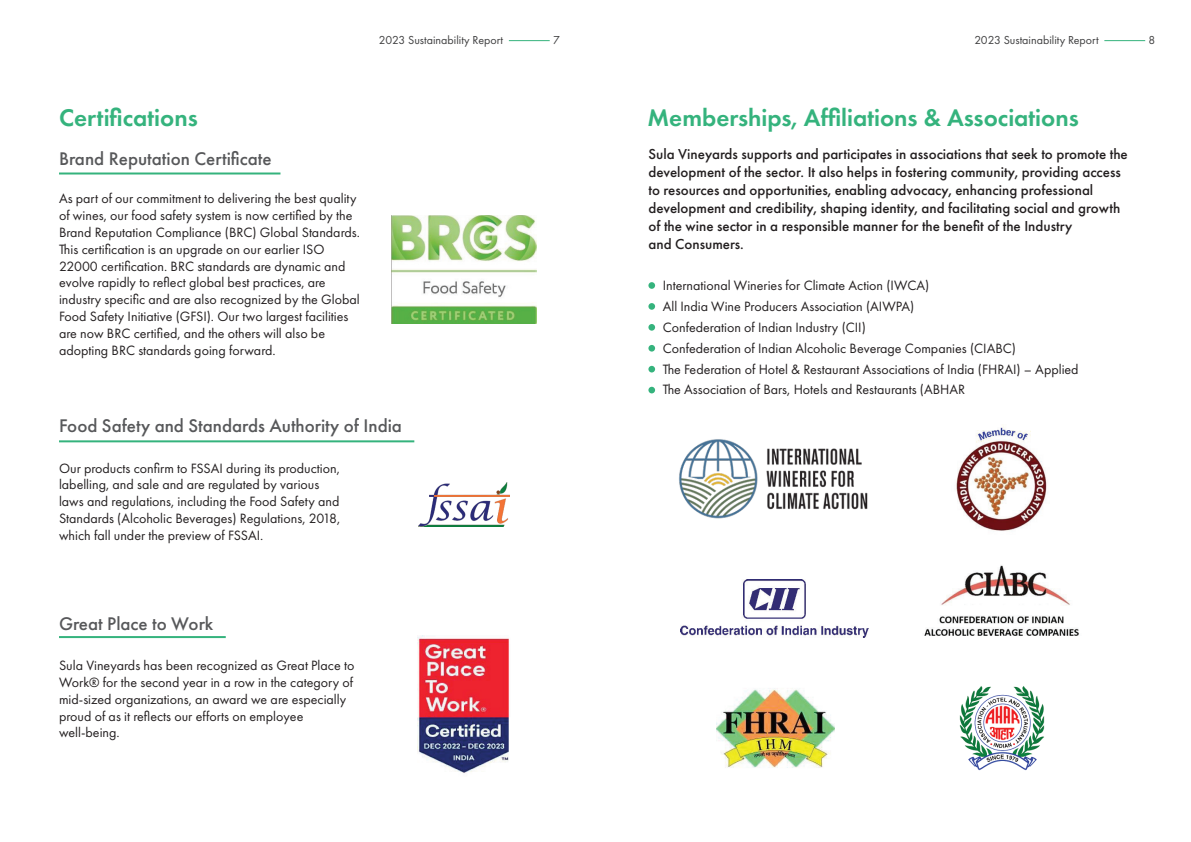
<style>
.page{position:relative;width:1191px;height:842px;background:#fff}
.page>*{position:absolute;margin:0;border:0;box-sizing:border-box;transform-origin:0 0}
.t1{font:600 25px "Futura PT";color:#35b37d}
.t2{font:500 19px "Futura PT";color:#57585a}
.t3{font:500 15px/18px "Futura PT";color:#231f20}
.t4{font:14px/16.8px "Futura PT";color:#231f20}
.t5{font:12px "Futura PT";color:#3e3e3f}
</style>
<div class="page">
<hr style="left:1104px;top:40px;width:41px;height:1px;background:#35b37d">
<hr style="left:509px;top:40px;width:41px;height:1px;background:#35b37d">
<img style="left:392px;top:215px;width:144px;height:109px">
<hr style="left:59px;top:172px;width:221px;height:2px;background:#35b37d">
<hr style="left:59px;top:440px;width:355px;height:2px;background:#35b37d">
<hr style="left:59px;top:636px;width:167px;height:2px;background:#35b37d">
<img style="left:418px;top:482px;width:92px;height:44px">
<img style="left:418px;top:636px;width:91px;height:137px">
<img style="left:679px;top:439px;width:189px;height:80px">
<img style="left:956px;top:426px;width:92px;height:105px">
<img style="left:680px;top:579px;width:188px;height:58px">
<img style="left:924px;top:565px;width:155px;height:71px">
<img style="left:716px;top:688px;width:119px;height:80px">
<img style="left:959px;top:686px;width:86px;height:85px">
<div style="left:648px;top:282px;width:7px;height:7px;background:#35b37d;border-radius:50%"></div>
<div style="left:648px;top:303px;width:7px;height:7px;background:#35b37d;border-radius:50%"></div>
<div style="left:648px;top:324px;width:7px;height:7px;background:#35b37d;border-radius:50%"></div>
<div style="left:648px;top:345px;width:7px;height:7px;background:#35b37d;border-radius:50%"></div>
<div style="left:648px;top:366px;width:7px;height:6px;background:#35b37d;border-radius:50%"></div>
<div style="left:648px;top:387px;width:7px;height:6px;background:#35b37d;border-radius:50%"></div>
<p class="t5" style="left:379px;top:33px;width:126px">2023 Sustainability Report</p>
<p class="t5" style="left:553px;top:33px;width:8px">7</p>
<p class="t5" style="left:974px;top:33px;width:126px">2023 Sustainability Report</p>
<p class="t5" style="left:1148px;top:33px;width:8px">8</p>
<p class="t1" style="left:59px;top:102px;width:140px">Certifications</p>
<p class="t1" style="left:647px;top:102px;width:433px">Memberships, Affiliations &amp; Associations</p>
<p class="t2" style="left:59px;top:147px;width:214px">Brand Reputation Certificate</p>
<p class="t3" style="left:648px;top:145px;width:481px">Sula Vineyards supports and participates in associations that seek to promote the development of the sector. It also helps in fostering community, providing access to resources and opportunities, enabling advocacy, enhancing professional development and credibility, shaping identity, and facilitating social and growth of the wine sector in a responsible manner for the benefit of the Industry</p>
<p class="t3" style="left:648px;top:235px;width:97px">and Consumers.</p>
<p class="t4" style="left:662px;top:277px;width:268px">International Wineries for Climate Action (IWCA)</p>
<p class="t4" style="left:662px;top:298px;width:253px">All India Wine Producers Association (AIWPA)</p>
<p class="t4" style="left:662px;top:319px;width:205px">Confederation of Indian Industry (CII)</p>
<p class="t4" style="left:662px;top:340px;width:355px">Confederation of Indian Alcoholic Beverage Companies (CIABC)</p>
<p class="t4" style="left:662px;top:360px;width:417px">The Federation of Hotel &amp; Restaurant Associations of India (FHRAI) – Applied</p>
<p class="t4" style="left:662px;top:381px;width:304px">The Association of Bars, Hotels and Restaurants (ABHAR</p>
<p class="t4" style="left:59px;top:190px;width:302px">As part of our commitment to delivering the best quality of wines, our food safety system is now certified by the Brand Reputation Compliance (BRC) Global Standards.<br>This certification is an upgrade on our earlier ISO 22000 certification. BRC standards are dynamic and evolve rapidly to reflect global best practices, are industry specific and are also recognized by the Global Food Safety Initiative (GFSI). Our two largest facilities are now BRC certified, and the others will also be adopting BRC standards going forward.</p>
<p class="t2" style="left:59px;top:414px;width:344px">Food Safety and Standards Authority of India</p>
<p class="t4" style="left:59px;top:459px;width:283px">Our products confirm to FSSAI during its production, labelling, and sale and are regulated by various laws and regulations, including the Food Safety and Standards (Alcoholic Beverages) Regulations, 2018, which fall under the preview of FSSAI.</p>
<p class="t2" style="left:59px;top:612px;width:156px">Great Place to Work</p>
<p class="t4" style="left:59px;top:657px;width:297px">Sula Vineyards has been recognized as Great Place to Work® for the second year in a row in the category of mid-sized organizations, an award we are especially proud of as it reflects our efforts on employee</p>
<p class="t4" style="left:59px;top:724px;width:62px">well-being.</p>
</div>
